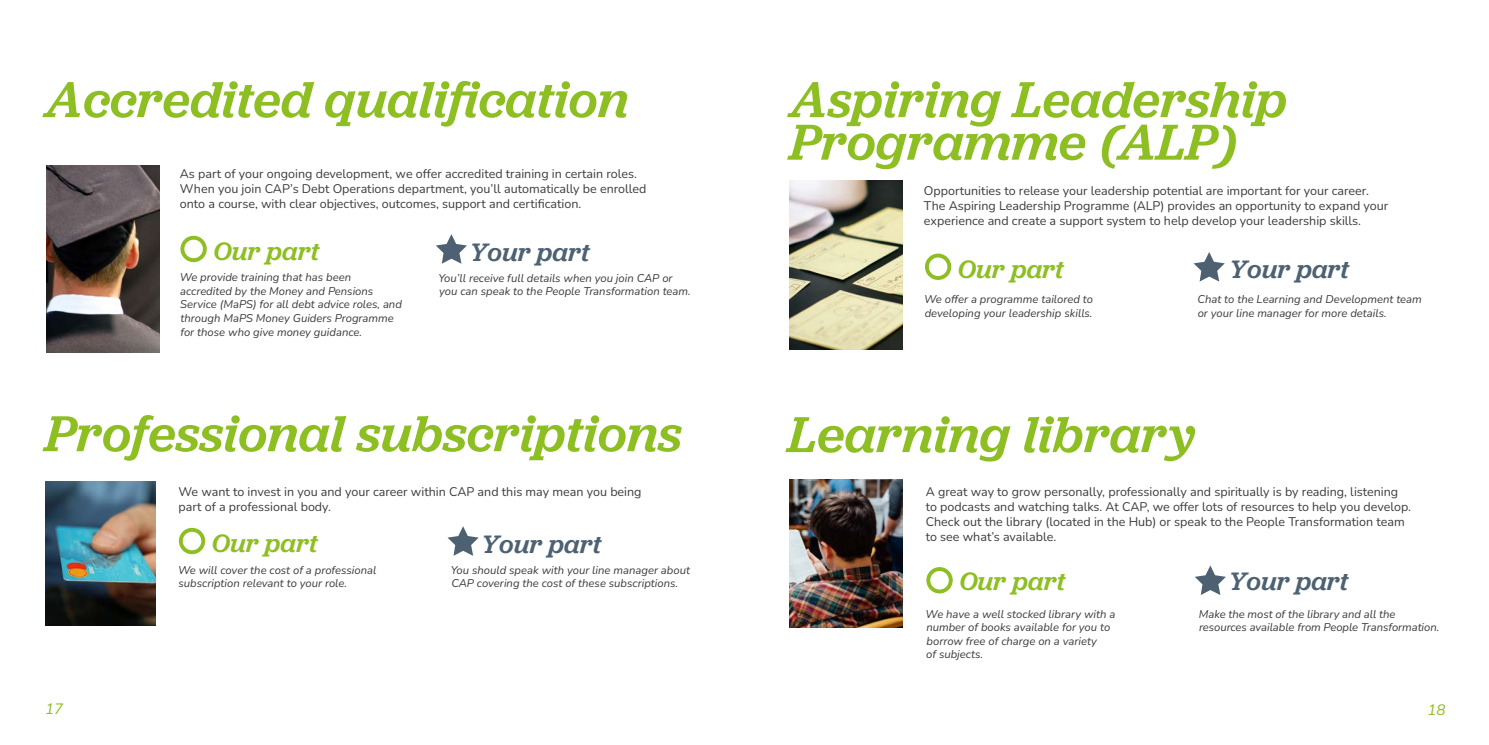
<style>
.page{position:relative;width:1489px;height:745px;background:#fff}
.page>*{position:absolute;margin:0;border:0;box-sizing:border-box;transform-origin:0 0}
.t1{font:italic 500 52.5px/42.5px "Jubilat";color:#8dbe22}
.t2{font:italic 500 26.25px "Jubilat";color:#4d6172}
.t3{font:italic 500 26.25px "Jubilat";color:#8dbe22}
.t4{font:italic 200 15px "Nunito";color:#8dbe22}
.t5{font:12.5px/15px "Nunito";color:#3c3c3b}
.t6{font:italic 200 11.25px/13.5px "Nunito";color:#3c3c3b}
</style>
<div class="page">
<div style="left:180px;top:235px;width:27px;height:27px;border:4px solid #8dbe22;border-radius:50%"></div>
<svg style="left:436px;top:234px;width:31px;height:29px"></svg>
<div style="left:179px;top:527px;width:26px;height:27px;border:4px solid #8dbe22;border-radius:50%"></div>
<svg style="left:447px;top:526px;width:31px;height:29px"></svg>
<img style="left:47px;top:165px;width:113px;height:187px">
<img style="left:45px;top:481px;width:111px;height:144px">
<div style="left:924px;top:253px;width:27px;height:27px;border:4px solid #8dbe22;border-radius:50%"></div>
<svg style="left:1193px;top:252px;width:31px;height:29px"></svg>
<div style="left:926px;top:566px;width:26px;height:27px;border:4px solid #8dbe22;border-radius:50%"></div>
<svg style="left:1195px;top:565px;width:30px;height:29px"></svg>
<img style="left:789px;top:180px;width:113px;height:169px">
<img style="left:789px;top:479px;width:113px;height:148px">
<h1 class="t1" style="left:45px;top:77px;width:585px">Accredited qualification</h1>
<p class="t5" style="left:180px;top:166px;width:468px">As part of your ongoing development, we offer accredited training in certain roles.<br>When you join CAP’s Debt Operations department, you’ll automatically be enrolled onto a course, with clear objectives, outcomes, support and certification.</p>
<h2 class="t3" style="left:213px;top:235px;width:107px">Our part</h2>
<h2 class="t2" style="left:469px;top:235px;width:122px">Your part</h2>
<p class="t6" style="left:180px;top:270px;width:224px">We provide training that has been accredited by the Money and Pensions Service (MaPS) for all debt advice roles, and through MaPS Money Guiders Programme for those who give money guidance.</p>
<p class="t6" style="left:438px;top:270px;width:254px">You’ll receive full details when you join CAP or you can speak to the People Transformation team.</p>
<h1 class="t1" style="left:45px;top:410px;width:638px">Professional subscriptions</h1>
<p class="t5" style="left:178px;top:483px;width:464px">We want to invest in you and your career within CAP and this may mean you being part of a professional body.</p>
<h2 class="t3" style="left:212px;top:526px;width:107px">Our part</h2>
<h2 class="t2" style="left:481px;top:526px;width:122px">Your part</h2>
<p class="t6" style="left:178px;top:562px;width:200px">We will cover the cost of a professional subscription relevant to your role.</p>
<p class="t6" style="left:451px;top:562px;width:241px">You should speak with your line manager about<br>CAP covering the cost of these subscriptions.</p>
<h1 class="t1" style="left:789px;top:77px;width:499px">Aspiring Leadership<br>Programme (ALP)</h1>
<p class="t5" style="left:923px;top:183px;width:466px">Opportunities to release your leadership potential are important for your career.<br>The Aspiring Leadership Programme (ALP) provides an opportunity to expand your experience and create a support system to help develop your leadership skills.</p>
<h2 class="t3" style="left:957px;top:252px;width:107px">Our part</h2>
<h2 class="t2" style="left:1228px;top:253px;width:122px">Your part</h2>
<p class="t6" style="left:924px;top:292px;width:170px">We offer a programme tailored to developing your leadership skills.</p>
<p class="t6" style="left:1197px;top:292px;width:226px">Chat to the Learning and Development team or your line manager for more details.</p>
<h1 class="t1" style="left:787px;top:411px;width:409px">Learning library</h1>
<p class="t5" style="left:925px;top:483px;width:486px">A great way to grow personally, professionally and spiritually is by reading, listening to podcasts and watching talks. At CAP, we offer lots of resources to help you develop.<br>Check out the library (located in the Hub) or speak to the People Transformation team to see what’s available.</p>
<h2 class="t3" style="left:959px;top:564px;width:107px">Our part</h2>
<h2 class="t2" style="left:1228px;top:564px;width:122px">Your part</h2>
<p class="t6" style="left:925px;top:606px;width:191px">We have a well stocked library with a number of books available for you to borrow free of charge on a variety<br>of subjects.</p>
<p class="t6" style="left:1198px;top:606px;width:242px">Make the most of the library and all the resources available from People Transformation.</p>
<p class="t4" style="left:45px;top:697px;width:20px">17</p>
<p class="t4" style="left:1427px;top:699px;width:20px">18</p>
</div>
